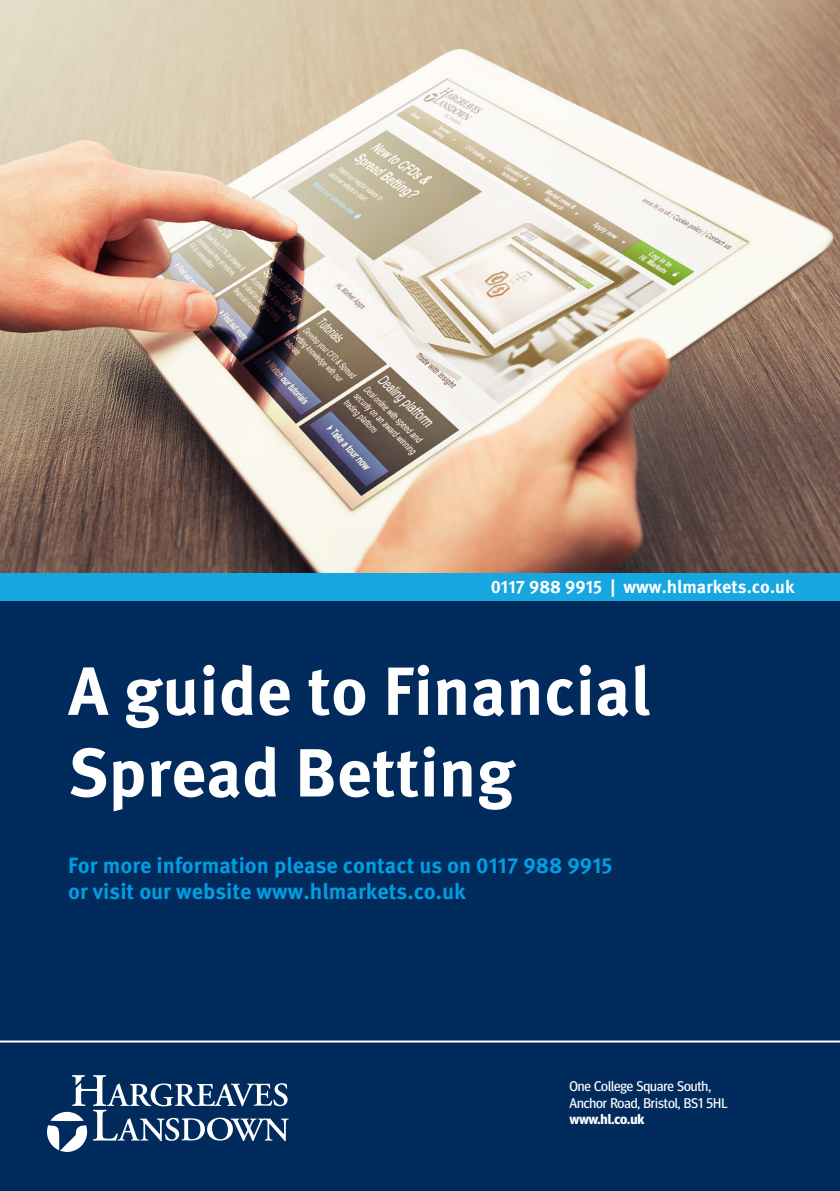
<style>
.page{position:relative;width:840px;height:1191px;background:#fff}
.page>*{position:absolute;margin:0;border:0;box-sizing:border-box;transform-origin:0 0}
.t1{font:700 68px/81.6px "Meta OT";color:#fff}
.t2{font:700 22px/26.4px "Meta OT";color:#009ee2}
.t3{font:700 18px "Meta OT";color:#fff}
.t4{font:14px/16.8px "Meta Headline OT";color:#fff}
.t5{font:700 14px "Meta Headline OT";letter-spacing:-.02em;color:#fff}
</style>
<div class="page">
<img style="left:0;top:0;width:839px;height:574px">
<div style="left:0;top:591px;width:839px;height:600px;background:#002b5c"></div>
<svg style="left:47px;top:1075px;width:241px;height:77px"></svg>
<div style="left:0;top:574px;width:839px;height:27px;background:#17a7e0"></div>
<hr style="left:0;top:1040px;width:839px;height:2px;background:#fff">
<p class="t3" style="left:490px;top:575px;width:305px">0117 988 9915 | www.hlmarkets.co.uk</p>
<h1 class="t1" style="left:68px;top:651px;width:583px">A guide to Financial<br>Spread Betting</h1>
<p class="t2" style="left:68px;top:852px;width:545px">For more information please contact us on 0117 988 9915 or visit our website www.hlmarkets.co.uk</p>
<p class="t4" style="left:569px;top:1077px;width:159px">One College Square South,<br>Anchor Road, Bristol, BS1 5HL</p>
<p class="t5" style="left:569px;top:1111px;width:77px">www.hl.co.uk</p>
</div>
